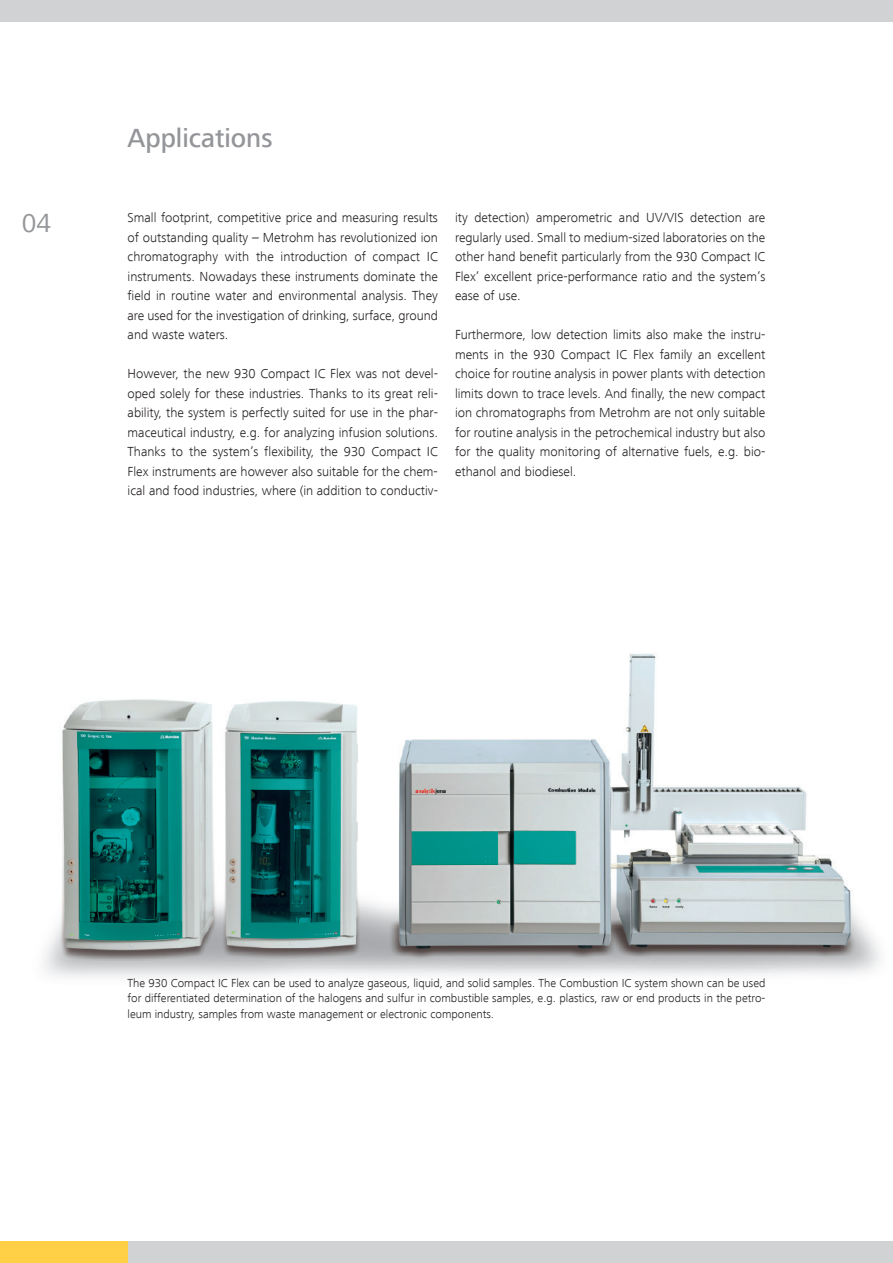
<style>
.page{position:relative;width:893px;height:1263px;background:#fff}
.page>*{position:absolute;margin:0;border:0;box-sizing:border-box;transform-origin:0 0}
.t1{font:500 27px "Frutiger Next LT";color:#939598}
.t2{font:27px "Frutiger Next LT";color:#939598}
.t3{font:300 13.5px/19.5px "Frutiger Next LT";color:#231f20;text-align:justify}
.t4{font:300 12px/15.8px "Frutiger Next LT";color:#231f20;text-align:justify}
</style>
<div class="page">
<img style="left:44px;top:653px;width:836px;height:325px">
<div style="left:0;top:0;width:893px;height:21px;background:#d1d2d4"></div>
<div style="left:0;top:1242px;width:893px;height:21px;background:#d1d2d4"></div>
<div style="left:0;top:1242px;width:128px;height:21px;background:#ffcf45"></div>
<h1 class="t2" style="left:22px;top:208px;width:31px">04</h1>
<h1 class="t1" style="left:128px;top:123px;width:146px">Applications</h1>
<p class="t3" style="left:128px;top:208px;width:312px">Small footprint, competitive price and measuring results of outstanding quality – Metrohm has revolutionized ion chromatography with the introduction of compact IC instruments. Nowadays these instruments dominate the field in routine water and environmental analysis. They are used for the investigation of drinking, surface, ground and waste waters.</p>
<p class="t3" style="left:128px;top:364px;width:312px">However, the new 930 Compact IC Flex was not devel&shy;oped solely for these industries. Thanks to its great reli&shy;ability, the system is perfectly suited for use in the phar&shy;maceutical industry, e.g. for analyzing infusion solutions.<br>Thanks to the system’s flexibility, the 930 Compact IC Flex instruments are however also suitable for the chem&shy;ical and food industries, where (in addition to conductiv-</p>
<p class="t3" style="left:455px;top:208px;width:312px">ity detection) amperometric and UV/VIS detection are regularly used. Small to medium-sized laboratories on the other hand benefit particularly from the 930 Compact IC Flex’ excellent price-performance ratio and the system’s ease of use.</p>
<p class="t3" style="left:455px;top:325px;width:312px">Furthermore, low detection limits also make the instru&shy;ments in the 930 Compact IC Flex family an excellent choice for routine analysis in power plants with detection limits down to trace levels. And finally, the new compact ion chromatographs from Metrohm are not only suitable for routine analysis in the petrochemical industry but also for the quality monitoring of alternative fuels, e.g. bio&shy;ethanol and biodiesel.</p>
<p class="t4" style="left:128px;top:975px;width:639px">The 930 Compact IC Flex can be used to analyze gaseous, liquid, and solid samples. The Combustion IC system shown can be used for differentiated determination of the halogens and sulfur in combustible samples, e.g. plastics, raw or end products in the petro&shy;leum industry, samples from waste management or electronic components.</p>
</div>
